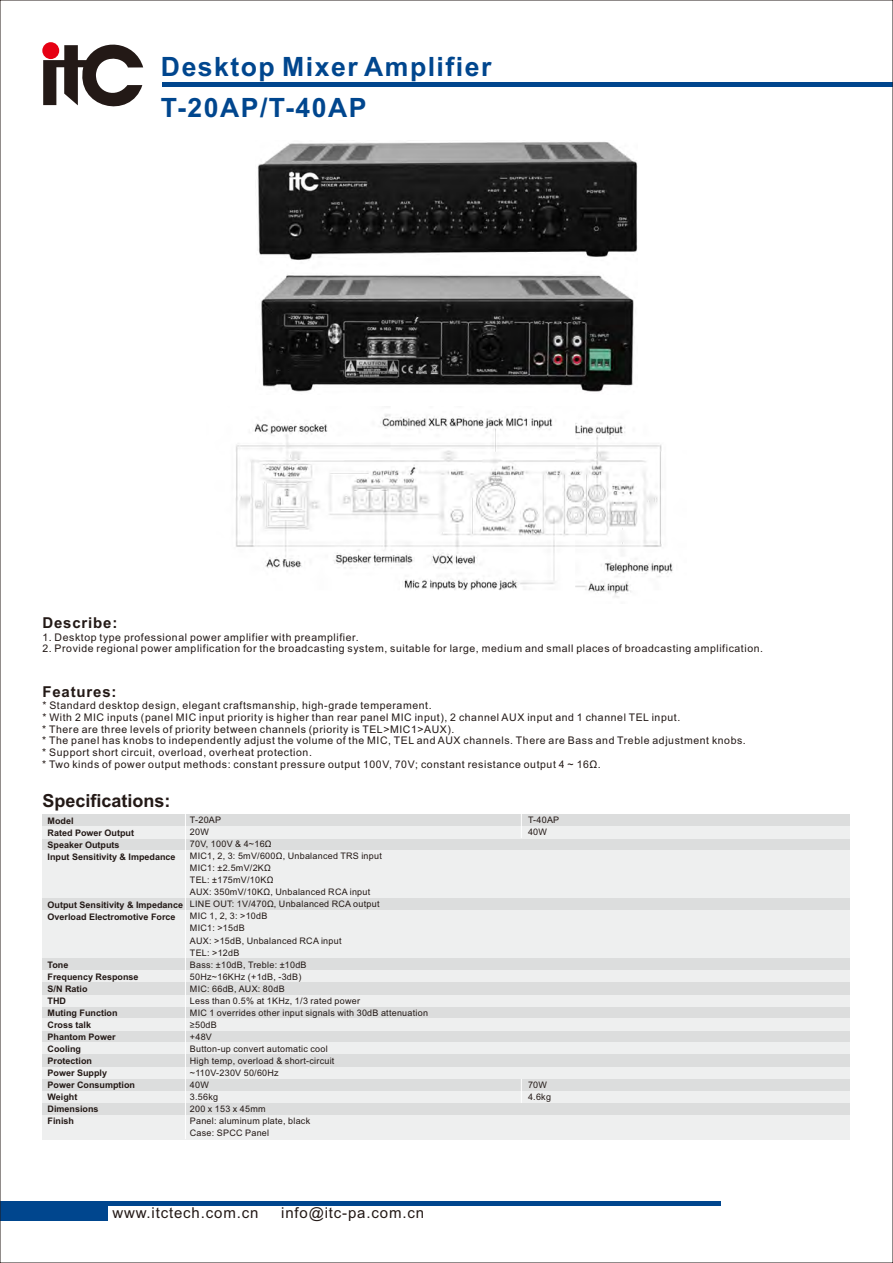
<style>
.page{position:relative;width:893px;height:1263px;background:#fff}
.page>*{position:absolute;margin:0;border:0;box-sizing:border-box;transform-origin:0 0}
.t1{font:700 26.55px/41.1px "Arial";letter-spacing:.055em;color:#00468e}
.t2{font:700 18px "Arial";color:#231916}
.t3{font:15px "Arial";letter-spacing:.055em;color:#231916}
.t4{font:700 15px "Arial";letter-spacing:.055em;color:#231916}
.t5{font:10.5px/11.7px "Arial";letter-spacing:.055em;color:#231916}
.t6{font:9px/12px "Arial";letter-spacing:.03em;color:#231916}
.t7{font:700 9px/12px "Arial";color:#231916}
</style>
<div class="page">
<hr style="left:0;top:1202px;width:720px;height:4px;background:#00468e">
<div style="left:0;top:1202px;width:108px;height:18px;background:#00468e"></div>
<hr style="left:163px;top:82px;width:730px;height:4px;background:#00468e">
<svg style="left:43px;top:42px;width:100px;height:65px"></svg>
<div style="left:42px;top:814px;width:808px;height:12px;background:#dcdddd"></div>
<div style="left:42px;top:838px;width:808px;height:12px;background:#dcdddd"></div>
<div style="left:42px;top:850px;width:808px;height:48px;background:#eeefef"></div>
<div style="left:42px;top:826px;width:808px;height:12px;background:#eeefef"></div>
<div style="left:42px;top:898px;width:808px;height:12px;background:#dcdddd"></div>
<div style="left:42px;top:1031px;width:808px;height:12px;background:#dcdddd"></div>
<div style="left:42px;top:910px;width:808px;height:48px;background:#eeefef"></div>
<div style="left:42px;top:958px;width:808px;height:12px;background:#dcdddd"></div>
<div style="left:42px;top:970px;width:808px;height:12px;background:#eeefef"></div>
<div style="left:42px;top:1007px;width:808px;height:12px;background:#dcdddd"></div>
<div style="left:42px;top:1103px;width:808px;height:12px;background:#dcdddd"></div>
<div style="left:42px;top:1115px;width:808px;height:24px;background:#eeefef"></div>
<div style="left:42px;top:1043px;width:808px;height:12px;background:#eeefef"></div>
<div style="left:42px;top:1091px;width:808px;height:12px;background:#eeefef"></div>
<div style="left:42px;top:1079px;width:808px;height:12px;background:#dcdddd"></div>
<div style="left:42px;top:1067px;width:808px;height:12px;background:#eeefef"></div>
<div style="left:42px;top:1055px;width:808px;height:12px;background:#dcdddd"></div>
<div style="left:42px;top:1019px;width:808px;height:12px;background:#eeefef"></div>
<div style="left:42px;top:995px;width:808px;height:12px;background:#eeefef"></div>
<div style="left:42px;top:982px;width:808px;height:13px;background:#dcdddd"></div>
<hr style="left:185px;top:814px;width:1px;height:325px;background:#fff">
<svg style="left:521px;top:814px;width:1px;height:24px"></svg>
<svg style="left:521px;top:1079px;width:1px;height:24px"></svg>
<img style="left:257px;top:142px;width:381px;height:250px">
<img style="left:236px;top:414px;width:437px;height:184px">
<h1 class="t1" style="left:161px;top:48px;width:332px">Desktop Mixer Amplifier<br>T-20AP/T-40AP</h1>
<h3 class="t4" style="left:42px;top:617px;width:77px">Describe:</h3>
<p class="t5" style="left:42px;top:632px;width:318px">1. Desktop type professional power amplifier with preamplifier.</p>
<p class="t5" style="left:42px;top:644px;width:722px">2. Provide regional power amplification for the broadcasting system, suitable for large, medium and small places of broadcasting amplification.</p>
<h3 class="t4" style="left:42px;top:686px;width:76px">Features:</h3>
<p class="t5" style="left:42px;top:701px;width:705px">* Standard desktop design, elegant craftsmanship, high-grade temperament.<br>* With 2 MIC inputs (panel MIC input priority is higher than rear panel MIC input), 2 channel AUX input and 1 channel TEL input.<br>* There are three levels of priority between channels (priority is TEL&gt;MIC1&gt;AUX).<br>* The panel has knobs to independently adjust the volume of the MIC, TEL and AUX channels. There are Bass and Treble adjustment knobs. * Support short circuit, overload, overheat protection.<br>* Two kinds of power output methods: constant pressure output 100V, 70V; constant resistance output 4 ~ 16Ω.</p>
<h2 class="t2" style="left:42px;top:794px;width:130px">Specifications:</h2>
<p class="t6" style="left:190px;top:815px;width:240px">T-20AP<br>20W<br>70V, 100V &amp; 4~16Ω<br>MIC1, 2, 3: 5mV/600Ω, Unbalanced TRS input<br>MIC1: ±2.5mV/2KΩ<br>TEL: ±175mV/10KΩ<br>AUX: 350mV/10KΩ, Unbalanced RCA input<br>LINE OUT: 1V/470Ω, Unbalanced RCA output<br>MIC 1, 2, 3: &gt;10dB<br>MIC1: &gt;15dB<br>AUX: &gt;15dB, Unbalanced RCA input<br>TEL: &gt;12dB<br>Bass: ±10dB, Treble: ±10dB<br>50Hz~16KHz (+1dB, -3dB)<br>MIC: 66dB, AUX: 80dB<br>Less than 0.5% at 1KHz, 1/3 rated power<br>MIC 1 overrides other input signals with 30dB attenuation ≥50dB<br>+48V<br>Button-up convert automatic cool<br>High temp, overload &amp; short-circuit<br>~110V-230V 50/60Hz<br>40W<br>3.56kg<br>200 x 153 x 45mm<br>Panel: aluminum plate, black<br>Case: SPCC Panel</p>
<p class="t6" style="left:528px;top:815px;width:33px">T-40AP<br>40W</p>
<p class="t7" style="left:48px;top:815px;width:130px">Model<br>Rated Power Output<br>Speaker Outputs<br>Input Sensitivity &amp; Impedance</p>
<p class="t7" style="left:48px;top:899px;width:137px">Output Sensitivity &amp; Impedance<br>Overload Electromotive Force</p>
<p class="t7" style="left:48px;top:959px;width:93px">Tone<br>Frequency Response<br>S/N Ratio<br>THD<br>Muting Function<br>Cross talk<br>Phantom Power<br>Cooling<br>Protection<br>Power Supply<br>Power Consumption<br>Weight<br>Dimensions<br>Finish</p>
<p class="t6" style="left:528px;top:1079px;width:25px">70W<br>4.6kg</p>
<h3 class="t3" style="left:112px;top:1207px;width:147px">www.itctech.com.cn</h3>
<h3 class="t3" style="left:281px;top:1207px;width:144px">info@itc-pa.com.cn</h3>
</div>
